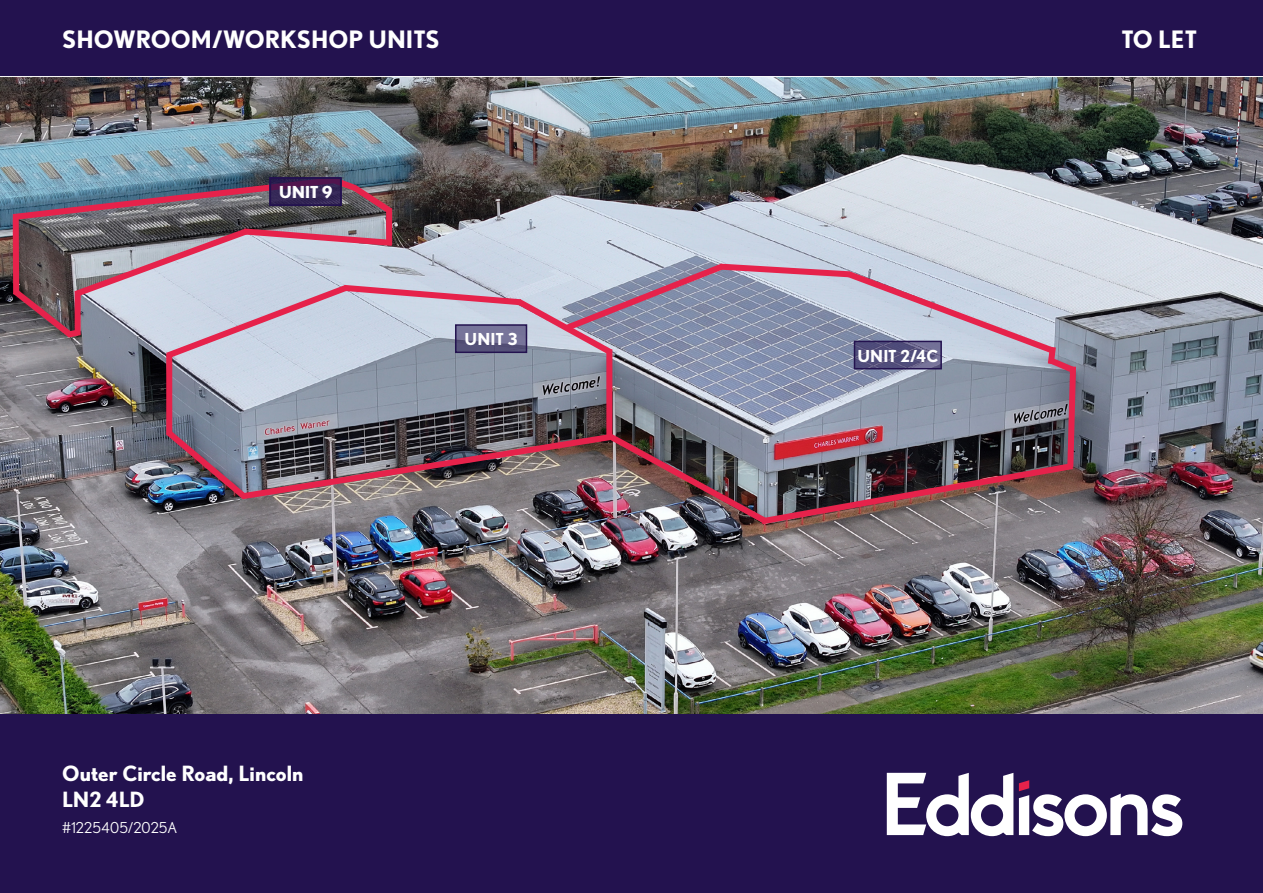
<style>
.page{position:relative;width:1263px;height:893px;background:#fff}
.page>*{position:absolute;margin:0;border:0;box-sizing:border-box;transform-origin:0 0}
.t1{font:700 24px "Nobel";color:#fff}
.t2{font:700 21px/25.2px "Nobel";color:#fff}
.t3{font:700 16.5px "Nobel";letter-spacing:.005em;color:#fff}
.t4{font:15px "Nobel";letter-spacing:.005em;color:#fff}
</style>
<div class="page">
<img style="left:0;top:77px;width:1263px;height:637px">
<div style="left:0;top:714px;width:1263px;height:179px;background:#23124f"></div>
<svg style="left:887px;top:773px;width:126px;height:63px"></svg>
<svg style="left:1019px;top:780px;width:163px;height:56px"></svg>
<img style="left:6px;top:172px;width:1075px;height:357px">
<div style="left:0;top:0;width:1263px;height:76px;background:#23124f"></div>
<p class="t1" style="left:62px;top:25px;width:379px">SHOWROOM/WORKSHOP UNITS</p>
<p class="t1" style="left:1121px;top:25px;width:77px">TO LET</p>
<p class="t3" style="left:279px;top:182px;width:54px">UNIT 9</p>
<p class="t3" style="left:465px;top:329px;width:54px">UNIT 3</p>
<p class="t2" style="left:62px;top:761px;width:243px">Outer Circle Road, Lincoln<br>LN2 4LD</p>
<p class="t4" style="left:62px;top:819px;width:117px">#1225405/2025A</p>
<p class="t3" style="left:857px;top:346px;width:82px">UNIT 2/4C</p>
</div>
